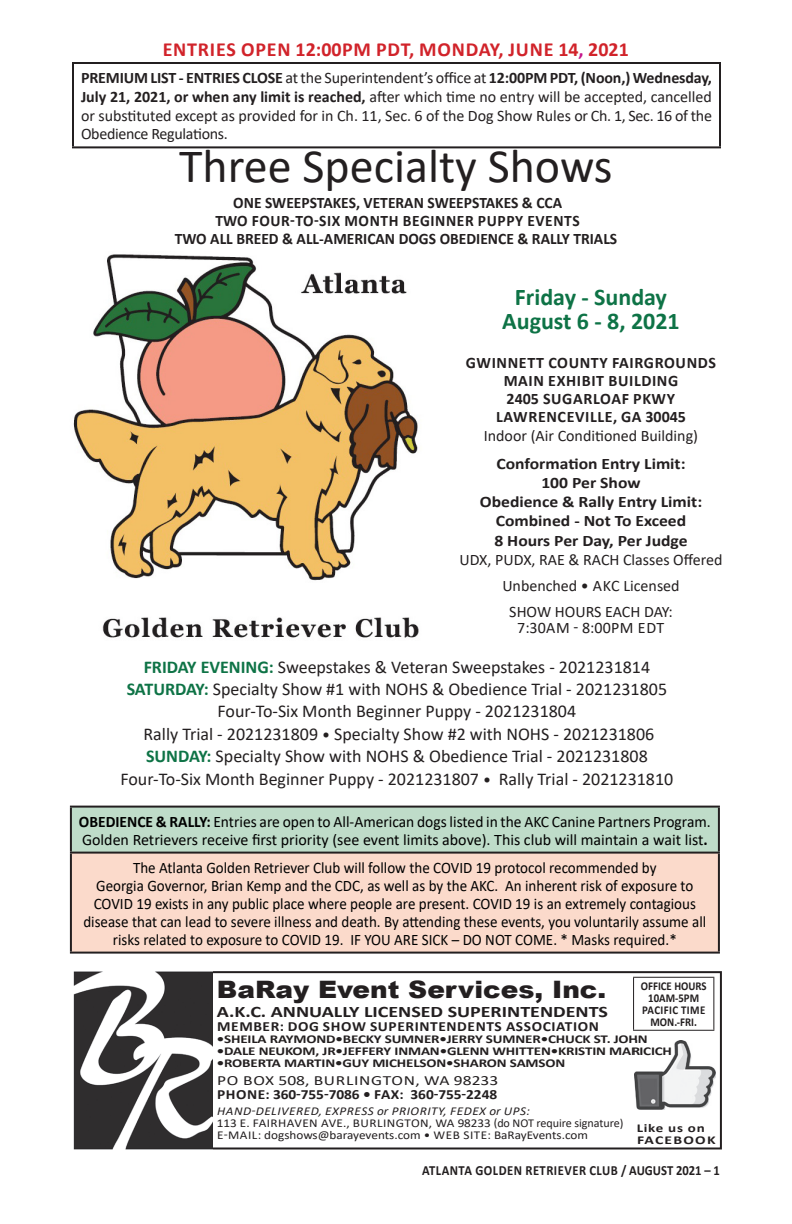
<style>
.page{position:relative;width:792px;height:1224px;background:#fff}
.page>*{position:absolute;margin:0;border:0;box-sizing:border-box;transform-origin:0 0}
.t1{font:48px "Calibri";color:#231f20}
.t2{font:700 24px "Calibri";color:#0e7346}
.t3{font:900 24px "Arial";color:#231f20;scale:1.1 1}
.t4{font:700 20px "Calibri";letter-spacing:.04em;color:#d1232a}
.t5{font:18px "Calibri";color:#231f20}
.MainText27{font:16px/18px "Calibri";color:#000;text-align:center;scale:.94 1}
.t6{font:16px/18.8px "Calibri";color:#231f20;text-align:justify}
.MainText27-2{font:16px "Calibri";color:#000}
.MainText27-3{font:700 16px "Calibri";letter-spacing:.04em;color:#231f20}
.MainText27-4{font:700 16px "Calibri";color:#231f20;scale:1.1 1}
.MainText27-5{font:700 16px "Calibri";color:#231f20}
.MainText27-6{font:700 16px "Calibri";color:#231f20;scale:1.25 1}
.t7{font:16px "Calibri";letter-spacing:.025em;color:#231f20}
.MainText27-7{font:700 14px "Calibri";letter-spacing:.04em;color:#231f20;scale:1.1 1}
.MainText27-8{font:700 14px "Calibri";letter-spacing:.04em;color:#231f20;scale:.9 1}
.MainText27-9{font:700 14px "Calibri";letter-spacing:-.005em;color:#231f20;scale:1.1 1}
.t8{font:14px "Calibri";letter-spacing:.035em;color:#231f20;scale:1.25 1}
.MainText27-10{font:700 12px "Calibri";letter-spacing:-.01em;color:#231f20;scale:1.25 1}
.t9{font:12px "Calibri";color:#231f20;scale:1.1 1}
.t10{font:italic 12px "Calibri";letter-spacing:.04em;color:#231f20;scale:1.1 1}
.MainText27-11{font:700 12px/12px "Calibri";letter-spacing:-.01em;color:#231f20;text-align:center;scale:.9 1}
.MainText27-12{font:700 12px "Calibri";letter-spacing:.08em;color:#231f20;scale:1.3 1}
.s1{color:#c5168c}
.s2{font-weight:700}
.s3{font-weight:700;color:#0e7346}
.s4{font-size:16px}
</style>
<div class="page">
<img style="left:73px;top:254px;width:346px;height:384px">
<hr style="left:72px;top:62px;width:649px;height:2px;background:#231f20">
<hr style="left:72px;top:64px;width:2px;height:82px;background:#231f20">
<hr style="left:719px;top:64px;width:2px;height:82px;background:#231f20">
<hr style="left:72px;top:146px;width:649px;height:2px;background:#231f20">
<div style="left:74px;top:971px;width:648px;height:178px;border:2px solid #231f20"></div>
<img style="left:634px;top:1040px;width:81px;height:70px">
<img style="left:73px;top:971px;width:139px;height:179px">
<hr style="left:633px;top:977px;width:81px;height:1px;background:#231f20">
<hr style="left:633px;top:978px;width:1px;height:52px;background:#231f20">
<hr style="left:713px;top:978px;width:1px;height:52px;background:#231f20">
<hr style="left:633px;top:1030px;width:81px;height:1px;background:#231f20">
<div style="left:71px;top:807px;width:648px;height:46px;background:#bfdcc9"></div>
<div style="left:71px;top:853px;width:648px;height:100px;background:#fbdacb"></div>
<hr style="left:70px;top:806px;width:650px;height:2px;background:#231f20">
<hr style="left:70px;top:808px;width:2px;height:44px;background:#231f20">
<hr style="left:718px;top:808px;width:2px;height:44px;background:#231f20">
<hr style="left:70px;top:852px;width:650px;height:2px;background:#231f20">
<hr style="left:70px;top:854px;width:2px;height:98px;background:#231f20">
<hr style="left:718px;top:854px;width:2px;height:98px;background:#231f20">
<hr style="left:70px;top:952px;width:650px;height:2px;background:#231f20">
<p class="t4" style="left:163px;top:35px;width:468px">ENTRIES OPEN 12:00PM PDT, MONDAY, JUNE 14<span class="s1">,</span> 2021</p>
<p class="t6" style="left:81px;top:68px;width:633px"><span class="s2">PREMIUM LIST - ENTRIES CLOSE</span> at the Superintendent’s office at <span class="s2">12:00PM PDT, (Noon,) Wednesday, July 21, 2021, or when any limit is reached,</span> after which time no entry will be accepted, cancelled or substituted except as provided for in Ch. 11, Sec. 6 of the Dog Show Rules or Ch. 1, Sec. 16 of the Obedience Regulations.</p>
<p class="t1" style="left:179px;top:133px;width:435px">Three Specialty Shows</p>
<p class="MainText27-5" style="left:233px;top:192px;width:330px">ONE SWEEPSTAKES, VETERAN SWEEPSTAKES &amp; CCA</p>
<p class="MainText27-3" style="left:215px;top:210px;width:366px">TWO FOUR-TO-SIX MONTH BEGINNER PUPPY EVENTS</p>
<p class="MainText27-5" style="left:175px;top:228px;width:444px">TWO ALL BREED &amp; ALL-AMERICAN DOGS OBEDIENCE &amp; RALLY TRIALS</p>
<p class="t2" style="left:515px;top:280px;width:154px">Friday - Sunday</p>
<p class="t2" style="left:502px;top:304px;width:179px">August 6 - 8, 2021</p>
<p class="MainText27-3" style="left:466px;top:351px;width:252px">GWINNETT COUNTY FAIRGROUNDS</p>
<p class="MainText27-3" style="left:504px;top:369px;width:176px">MAIN EXHIBIT BUILDING</p>
<p class="MainText27-3" style="left:507px;top:387px;width:170px">2405 SUGARLOAF PKWY</p>
<p class="MainText27-3" style="left:496px;top:405px;width:191px">LAWRENCEVILLE, GA 30045</p>
<p class="t6" style="left:484px;top:426px;width:216px">Indoor (Air Conditioned Building)</p>
<p class="MainText27-4" style="left:496px;top:452px;width:173px">Conformation Entry Limit:</p>
<p class="MainText27-4" style="left:541px;top:471px;width:92px">100 Per Show</p>
<p class="MainText27-4" style="left:480px;top:491px;width:204px">Obedience &amp; Rally Entry Limit:</p>
<p class="MainText27-4" style="left:496px;top:510px;width:175px">Combined - Not To Exceed</p>
<p class="MainText27-4" style="left:494px;top:529px;width:177px">8 Hours Per Day, Per Judge</p>
<p class="t6" style="left:459px;top:550px;width:265px">UDX, PUDX, RAE &amp; RACH Classes Offered</p>
<p class="t6" style="left:502px;top:576px;width:179px">Unbenched • AKC Licensed</p>
<p class="t6" style="left:509px;top:602px;width:165px">SHOW HOURS EACH DAY:</p>
<p class="t7" style="left:517px;top:616px;width:149px">7:30AM - 8:00PM EDT</p>
<p class="t5" style="left:144px;top:654px;width:508px"><span class="s3">FRIDAY EVENING:</span> Sweepstakes &amp; Veteran Sweepstakes - 2021231814</p>
<p class="t5" style="left:127px;top:676px;width:542px"><span class="s3">SATURDAY:</span> Specialty Show #1 with NOHS &amp; Obedience Trial - 2021231805</p>
<p class="t5" style="left:218px;top:698px;width:360px">Four-To-Six Month Beginner Puppy - 2021231804</p>
<p class="t5" style="left:144px;top:722px;width:512px">Rally Trial - 2021231809 <span class="s4">•</span> Specialty Show #2 with NOHS - 2021231806</p>
<p class="t5" style="left:146px;top:744px;width:503px"><span class="s3">SUNDAY:</span> Specialty Show with NOHS &amp; Obedience Trial - 2021231808</p>
<p class="t5" style="left:120px;top:767px;width:554px">Four-To-Six Month Beginner Puppy - 2021231807 <span class="s4">•</span> Rally Trial - 2021231810</p>
<p class="MainText27-2" style="left:79px;top:810px;width:633px"><span class="s2">OBEDIENCE &amp; RALLY:</span> Entries are open to All-American dogs listed in the AKC Canine Partners Program.</p>
<p class="MainText27-2" style="left:82px;top:828px;width:627px">Golden Retrievers receive first priority (see event limits above). This club will maintain a wait list<span class="s2">.</span></p>
<p class="MainText27" style="left:133px;top:858px;width:558px">The Atlanta Golden Retriever Club will follow the COVID 19 protocol recommended by</p>
<p class="MainText27" style="left:83px;top:876px;width:664px">Georgia Governor, Brian Kemp and the CDC, as well as by the AKC. An inherent risk of exposure to COVID 19 exists in any public place where people are present. COVID 19 is an extremely contagious disease that can lead to severe illness and death. By attending these events, you voluntarily assume all risks related to exposure to COVID 19. IF YOU ARE SICK – DO NOT COME. * Masks required.*</p>
<p class="t3" style="left:217px;top:972px;width:356px">BaRay Event Services, Inc.</p>
<p class="MainText27-6" style="left:217px;top:1001px;width:314px">A.K.C. ANNUALLY LICENSED SUPERINTENDENTS</p>
<p class="MainText27-7" style="left:217px;top:1017px;width:349px">MEMBER: DOG SHOW SUPERINTENDENTS ASSOCIATION</p>
<p class="MainText27-10" style="left:217px;top:1031px;width:346px">•SHEILA RAYMOND•BECKY SUMNER•JERRY SUMNER•CHUCK ST. JOHN</p>
<p class="MainText27-10" style="left:217px;top:1043px;width:366px">•DALE NEUKOM, JR•JEFFERY INMAN•GLENN WHITTEN•KRISTIN MARICICH</p>
<p class="MainText27-10" style="left:217px;top:1055px;width:280px">•ROBERTA MARTIN•GUY MICHELSON•SHARON SAMSON</p>
<p class="t8" style="left:217px;top:1071px;width:226px">PO BOX 508, BURLINGTON, WA 98233</p>
<p class="MainText27-9" style="left:217px;top:1085px;width:256px">PHONE: 360-755-7086 • FAX: 360-755-2248</p>
<p class="t10" style="left:217px;top:1103px;width:286px">HAND-DELIVERED, EXPRESS or PRIORITY, FEDEX or UPS:</p>
<p class="t9" style="left:217px;top:1115px;width:371px">113 E. FAIRHAVEN AVE., BURLINGTON, WA 98233 (do NOT require signature)</p>
<p class="t9" style="left:217px;top:1127px;width:339px">E-MAIL: dogshows@barayevents.com • WEB SITE: BaRayEvents.com</p>
<p class="MainText27-11" style="left:641px;top:980px;width:75px">OFFICE HOURS</p>
<p class="MainText27-11" style="left:642px;top:992px;width:72px">10AM-5PM<br>PACIFIC TIME<br>MON.-FRI.</p>
<p class="MainText27-10" style="left:637px;top:1119px;width:56px">Like us on</p>
<p class="MainText27-12" style="left:637px;top:1131px;width:62px">FACEBOOK</p>
<p class="MainText27-8" style="left:422px;top:1160px;width:333px">ATLANTA GOLDEN RETRIEVER CLUB / AUGUST 2021 – 1</p>
</div>
